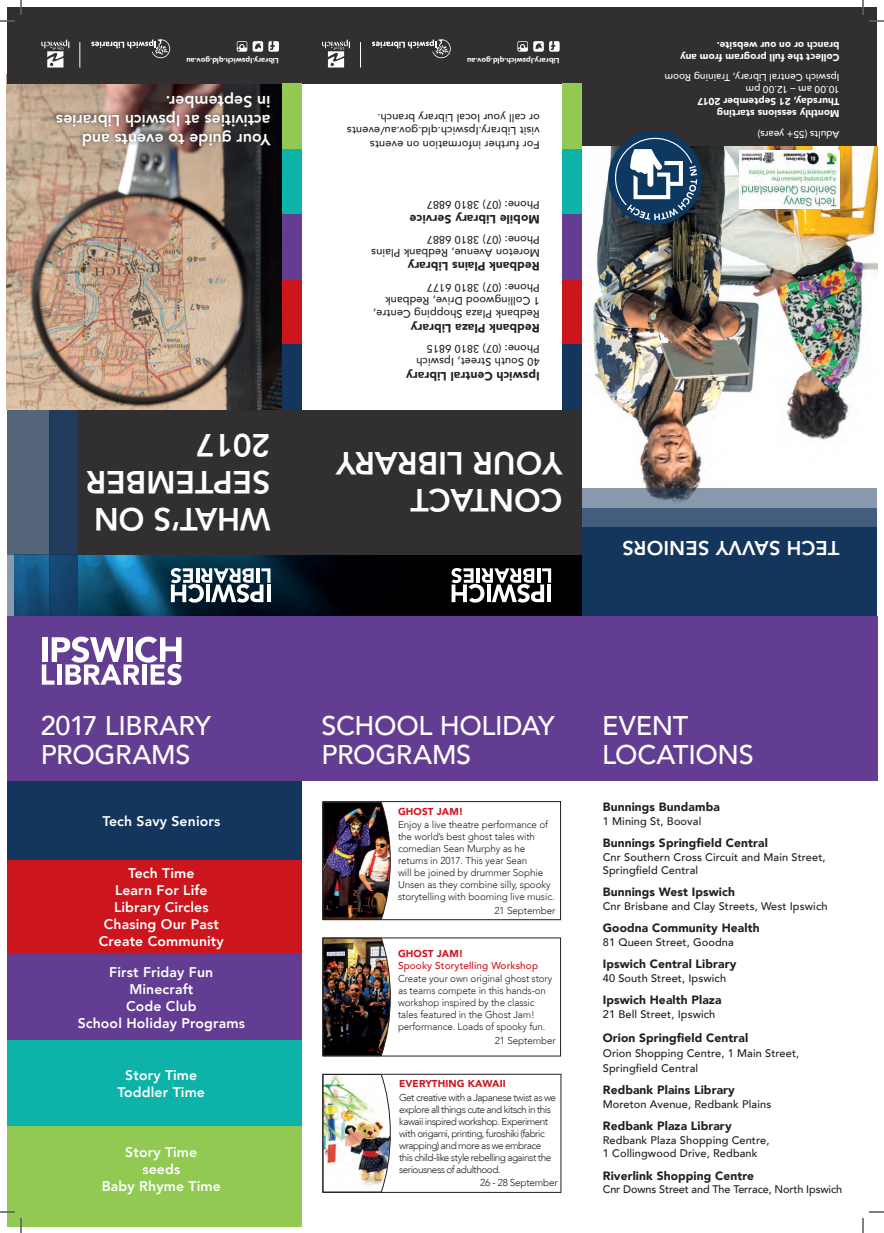
<style>
.page{position:relative;width:884px;height:1233px;background:#fff}
.page>*{position:absolute;margin:0;border:0;box-sizing:border-box;transform-origin:0 0}
.t1{font:800 32px/37px "Avenir LT";letter-spacing:-.005em;color:#fff}
.t2{font:500 27px/29px "Avenir LT";letter-spacing:-.015em;color:#fff}
.t3{font:800 20px "Avenir LT";letter-spacing:.01em;color:#fff}
.t4{font:800 16px/19.2px "Avenir LT";color:#fff}
.t5{font:800 14px/17px "Avenir LT";letter-spacing:.01em;color:#fff;text-align:center}
.t6{font:900 12px "Avenir LT";letter-spacing:.01em;color:#231f20}
.t7{font:500 11px/13.2px "Avenir LT";letter-spacing:.01em;color:#231f20}
.t8{font:500 11px "Avenir LT";letter-spacing:-.01em;color:#231f20}
.t9{font:300 10px/12px "Avenir LT";letter-spacing:-.01em;color:#231f20}
.t10{font:300 10px/12px "Avenir LT";letter-spacing:-.05em;color:#231f20}
.t11{font:900 10px/12px "Avenir LT";letter-spacing:.01em;color:#fff}
.t12{font:500 10px/12px "Avenir LT";letter-spacing:.005em;color:#fff}
.t13{font:900 10px "Avenir LT";letter-spacing:.01em;color:#cd151d}
.t14{font:500 10px "Avenir LT";letter-spacing:.01em;color:#cd151d}
.t15{font:900 7.5px "Avenir LT";color:#fff}
</style>
<div class="page">
<img style="left:7px;top:84px;width:275px;height:326px">
<img style="left:78px;top:554px;width:504px;height:62px">
<div style="left:78px;top:410px;width:504px;height:144px;background:#312f30"></div>
<div style="left:7px;top:7px;width:295px;height:77px;background:#312f30"></div>
<div style="left:302px;top:7px;width:280px;height:77px;background:#312f30"></div>
<svg style="left:237px;top:41px;width:10px;height:11px"></svg>
<svg style="left:253px;top:41px;width:26px;height:11px"></svg>
<svg style="left:517px;top:41px;width:43px;height:11px"></svg>
<svg style="left:41px;top:39px;width:28px;height:28px"></svg>
<svg style="left:80px;top:42px;width:1px;height:26px"></svg>
<svg style="left:91px;top:39px;width:79px;height:19px"></svg>
<svg style="left:322px;top:39px;width:28px;height:28px"></svg>
<svg style="left:360px;top:42px;width:1px;height:26px"></svg>
<svg style="left:372px;top:39px;width:79px;height:19px"></svg>
<svg style="left:171px;top:568px;width:99px;height:34px"></svg>
<svg style="left:452px;top:568px;width:99px;height:34px"></svg>
<div style="left:52px;top:87px;width:223px;height:64px;background:#231f20;opacity:.85"></div>
<div style="left:282px;top:84px;width:20px;height:65px;background:#91c953"></div>
<div style="left:282px;top:149px;width:20px;height:65px;background:#0db2a9"></div>
<div style="left:282px;top:279px;width:20px;height:65px;background:#cd151d"></div>
<div style="left:282px;top:344px;width:20px;height:66px;background:#14365d"></div>
<div style="left:282px;top:214px;width:20px;height:65px;background:#633d92"></div>
<div style="left:562px;top:84px;width:20px;height:65px;background:#91c953"></div>
<div style="left:562px;top:149px;width:20px;height:65px;background:#0db2a9"></div>
<div style="left:562px;top:279px;width:20px;height:65px;background:#cd151d"></div>
<div style="left:562px;top:344px;width:20px;height:66px;background:#14365d"></div>
<div style="left:562px;top:214px;width:20px;height:65px;background:#633d92"></div>
<svg style="left:49px;top:410px;width:29px;height:206px;background:#1d3d60"></svg>
<svg style="left:7px;top:410px;width:42px;height:206px;background:#49657e"></svg>
<img style="left:592px;top:146px;width:285px;height:342px">
<div style="left:582px;top:527px;width:295px;height:89px;background:#14365d"></div>
<div style="left:582px;top:7px;width:295px;height:139px;background:#312f30"></div>
<div style="left:608px;top:131px;width:94px;height:94px;background:#0d3960;border-radius:50%"></div>
<svg style="left:614px;top:136px;width:83px;height:84px"></svg>
<div style="left:739px;top:150px;width:101px;height:59px;background:#fff"></div>
<img style="left:740px;top:152px;width:98px;height:55px">
<div style="left:582px;top:508px;width:295px;height:19px;background:#435e7d"></div>
<svg style="left:582px;top:488px;width:295px;height:20px;background:#8293a6"></svg>
<div style="left:7px;top:781px;width:295px;height:86px;background:#14365d"></div>
<img style="left:324px;top:939px;width:67px;height:115px">
<img style="left:324px;top:803px;width:67px;height:115px">
<img style="left:324px;top:1075px;width:67px;height:115px">
<div style="left:7px;top:1126px;width:295px;height:100px;background:#91c953"></div>
<div style="left:7px;top:1039px;width:295px;height:87px;background:#0db2a9"></div>
<div style="left:7px;top:859px;width:295px;height:94px;background:#cd151d"></div>
<div style="left:7px;top:953px;width:295px;height:86px;background:#633d92"></div>
<div style="left:7px;top:616px;width:870px;height:165px;background:#633d92"></div>
<svg style="left:42px;top:636px;width:139px;height:49px"></svg>
<div style="left:322px;top:801px;width:239px;height:119px;border:1px solid #231f20"></div>
<div style="left:322px;top:1073px;width:239px;height:119px;border:1px solid #231f20"></div>
<div style="left:322px;top:937px;width:239px;height:119px;border:1px solid #231f20"></div>
<svg style="left:0;top:1211px;width:15px;height:1px"></svg>
<svg style="left:869px;top:1211px;width:15px;height:1px"></svg>
<svg style="left:0;top:0;width:22px;height:22px"></svg>
<svg style="left:20px;top:1218px;width:2px;height:15px"></svg>
<svg style="left:862px;top:0;width:22px;height:22px"></svg>
<svg style="left:862px;top:1218px;width:2px;height:15px"></svg>
<p class="t15" style="left:279px;top:65px;width:94px;rotate:-180deg">Library.Ipswich.qld.gov.au</p>
<p class="t15" style="left:560px;top:65px;width:94px;rotate:-180deg">Library.Ipswich.qld.gov.au</p>
<h3 class="t4" style="left:270px;top:149px;width:216px;rotate:-180deg">Your guide to events and activities at Ipswich Libraries in September.</h3>
<h1 class="t1" style="left:270px;top:537px;width:186px;rotate:-180deg">WHAT’S ON<br>SEPTEMBER<br>2017</h1>
<p class="t7" style="left:540px;top:151px;width:194px;rotate:-180deg">For further information on events<br>visit Library.Ipswich.qld.gov.au/events or call your local Library branch.</p>
<p class="t7" style="left:540px;top:211px;width:115px;rotate:-180deg">Phone: (07) 3810 6887</p>
<p class="t6" style="left:540px;top:226px;width:132px;rotate:-180deg">Mobile Library Service</p>
<p class="t7" style="left:540px;top:259px;width:170px;rotate:-180deg">Moreton Avenue, Redbank Plains<br>Phone: (07) 3810 6887</p>
<p class="t6" style="left:540px;top:274px;width:134px;rotate:-180deg">Redbank Plains Library</p>
<p class="t7" style="left:540px;top:320px;width:168px;rotate:-180deg">Redbank Plaza Shopping Centre,<br>1 Collingwood Drive, Redbank<br>Phone: (07) 3810 6177</p>
<p class="t6" style="left:540px;top:335px;width:130px;rotate:-180deg">Redbank Plaza Library</p>
<p class="t7" style="left:540px;top:368px;width:125px;rotate:-180deg">40 South Street, Ipswich<br>Phone: (07) 3810 6815</p>
<p class="t6" style="left:540px;top:383px;width:135px;rotate:-180deg">Ipswich Central Library</p>
<h1 class="t1" style="left:562px;top:518px;width:228px;rotate:-180deg">CONTACT<br>YOUR LIBRARY</h1>
<p class="t11" style="left:840px;top:63px;width:161px;rotate:-180deg">Collect the full program from any branch or on our website.</p>
<p class="t12" style="left:840px;top:96px;width:176px;rotate:-180deg">10.00 am – 12.00 pm<br>Ipswich Central Library, Training Room</p>
<p class="t11" style="left:840px;top:120px;width:144px;rotate:-180deg">Monthly sessions starting<br>Thursday, 21 September 2017</p>
<p class="t12" style="left:840px;top:140px;width:83px;rotate:-180deg">Adults (55+ years)</p>
<h3 class="t3" style="left:840px;top:560px;width:219px;rotate:-180deg">TECH SAVVY SENIORS</h3>
<h2 class="t2" style="left:41px;top:711px;width:172px">2017 LIBRARY<br>PROGRAMS</h2>
<p class="t5" style="left:102px;top:812px;width:119px">Tech Savy Seniors</p>
<p class="t5" style="left:99px;top:864px;width:126px">Tech Time<br>Learn For Life<br>Library Circles<br>Chasing Our Past<br>Create Community</p>
<p class="t5" style="left:78px;top:963px;width:169px">First Friday Fun<br>Minecraft<br>Code Club<br>School Holiday Programs</p>
<p class="t5" style="left:118px;top:1066px;width:89px">Story Time<br>Toddler Time</p>
<p class="t5" style="left:102px;top:1144px;width:121px">Story Time<br>seeds<br>Baby Rhyme Time</p>
<h2 class="t2" style="left:322px;top:711px;width:234px">SCHOOL HOLIDAY<br>PROGRAMS</h2>
<p class="t13" style="left:398px;top:805px;width:67px">GHOST JAM!</p>
<p class="t9" style="left:398px;top:818px;width:158px">Enjoy a live theatre performance of the world’s best ghost tales with comedian Sean Murphy as he returns in 2017. This year Sean<br>will be joined by drummer Sophie Unsen as they combine silly, spooky storytelling with booming live music.</p>
<p class="t9" style="left:494px;top:904px;width:62px">21 September</p>
<p class="t13" style="left:398px;top:947px;width:67px">GHOST JAM!</p>
<p class="t14" style="left:398px;top:959px;width:142px">Spooky Storytelling Workshop</p>
<p class="t9" style="left:398px;top:973px;width:156px">Create your own original ghost story as teams compete in this hands-on workshop inspired by the classic tales featured in the Ghost Jam! performance. Loads of spooky fun.</p>
<p class="t9" style="left:495px;top:1034px;width:62px">21 September</p>
<p class="t13" style="left:399px;top:1077px;width:108px">EVERYTHING KAWAII</p>
<p class="t10" style="left:399px;top:1091px;width:159px">Get creative with a Japanese twist as we explore all things cute and kitsch in this kawaii inspired workshop. Experiment with origami, printing, furoshiki (fabric wrapping) and more as we embrace this child-like style rebelling against the seriousness of adulthood.</p>
<p class="t9" style="left:480px;top:1176px;width:79px">26 - 28 September</p>
<h2 class="t2" style="left:602px;top:711px;width:153px">EVENT<br>LOCATIONS</h2>
<p class="t6" style="left:603px;top:799px;width:119px">Bunnings Bundamba</p>
<p class="t7" style="left:603px;top:814px;width:100px">1 Mining St, Booval</p>
<p class="t6" style="left:603px;top:835px;width:167px">Bunnings Springfield Central</p>
<p class="t7" style="left:603px;top:850px;width:224px;line-height:13.7px">Cnr Southern Cross Circuit and Main Street,<br>Springfield Central</p>
<p class="t6" style="left:603px;top:885px;width:134px">Bunnings West Ipswich</p>
<p class="t7" style="left:603px;top:900px;width:226px">Cnr Brisbane and Clay Streets, West Ipswich</p>
<p class="t6" style="left:603px;top:920px;width:158px">Goodna Community Health</p>
<p class="t7" style="left:603px;top:935px;width:133px">81 Queen Street, Goodna</p>
<p class="t6" style="left:603px;top:956px;width:135px">Ipswich Central Library</p>
<p class="t7" style="left:603px;top:971px;width:125px">40 South Street, Ipswich</p>
<p class="t6" style="left:603px;top:992px;width:120px">Ipswich Health Plaza</p>
<p class="t7" style="left:603px;top:1007px;width:114px">21 Bell Street, Ipswich</p>
<p class="t6" style="left:603px;top:1030px;width:147px">Orion Springfield Central</p>
<p class="t7" style="left:603px;top:1046px;width:198px;line-height:14.9px">Orion Shopping Centre, 1 Main Street,<br>Springfield Central</p>
<p class="t6" style="left:603px;top:1082px;width:134px">Redbank Plains Library</p>
<p class="t7" style="left:603px;top:1097px;width:170px">Moreton Avenue, Redbank Plains</p>
<p class="t6" style="left:603px;top:1118px;width:130px">Redbank Plaza Library</p>
<p class="t7" style="left:603px;top:1133px;width:168px;line-height:13.7px">Redbank Plaza Shopping Centre,<br>1 Collingwood Drive, Redbank</p>
<p class="t6" style="left:603px;top:1168px;width:153px">Riverlink Shopping Centre</p>
<p class="t8" style="left:603px;top:1183px;width:241px">Cnr Downs Street and The Terrace, North Ipswich</p>
</div>
